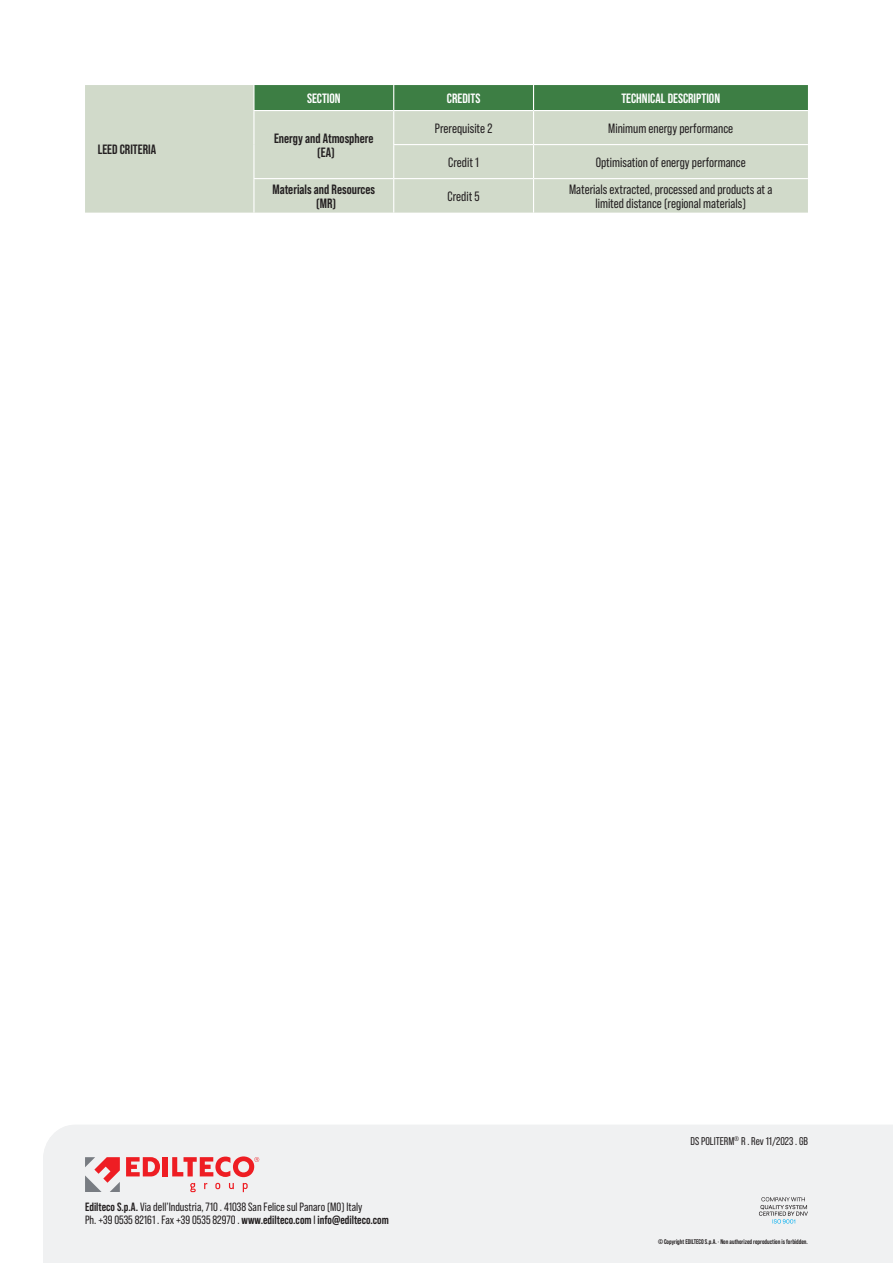
<style>
.page{position:relative;width:893px;height:1263px;background:#fff}
.page>*{position:absolute;margin:0;border:0;box-sizing:border-box;transform-origin:0 0}
.t1{font:13.5px/14.2px "Bebas Neue Pro";color:#231f20;text-align:center}
.t2{font:700 13.5px/14.2px "Bebas Neue Pro";color:#231f20;text-align:center}
.t3{font:700 13.5px "Bebas Neue Pro";color:#fff}
.t4{font:12px/12.8px "Bebas Neue Pro";color:#231f20}
.t5{font:11.25px "Bebas Neue Pro";color:#231f20}
.t6{font:700 6.75px "Bebas Neue Pro";color:#231f20}
.s1{font-weight:700}
</style>
<div class="page">
<div style="left:43px;top:1125px;width:850px;height:138px;background:#f0f1f2"></div>
<svg style="left:85px;top:1157px;width:35px;height:35px"></svg>
<svg style="left:126px;top:1157px;width:34px;height:19px"></svg>
<div style="left:163px;top:1157px;width:5px;height:19px;background:#ee1d23"></div>
<svg style="left:190px;top:1183px;width:58px;height:9px"></svg>
<svg style="left:172px;top:1156px;width:87px;height:21px"></svg>
<svg style="left:734px;top:1194px;width:75px;height:29px"></svg>
<div style="left:85px;top:85px;width:723px;height:128px;background:#d1daca"></div>
<div style="left:253px;top:85px;width:555px;height:25px;background:#3d7e44"></div>
<hr style="left:253px;top:110px;width:141px;height:1px;background:#fff">
<hr style="left:253px;top:111px;width:1px;height:34px;background:#fff">
<hr style="left:253px;top:145px;width:1px;height:33px;background:#fff">
<hr style="left:394px;top:110px;width:139px;height:1px;background:#fff">
<hr style="left:393px;top:111px;width:1px;height:33px;background:#fff">
<hr style="left:533px;top:110px;width:275px;height:1px;background:#fff">
<hr style="left:533px;top:111px;width:1px;height:33px;background:#fff">
<hr style="left:393px;top:144px;width:140px;height:1px;background:#fff">
<hr style="left:393px;top:145px;width:1px;height:33px;background:#fff">
<hr style="left:533px;top:144px;width:275px;height:1px;background:#fff">
<hr style="left:533px;top:145px;width:1px;height:33px;background:#fff">
<hr style="left:253px;top:178px;width:141px;height:1px;background:#fff">
<hr style="left:253px;top:179px;width:1px;height:34px;background:#fff">
<hr style="left:394px;top:178px;width:139px;height:1px;background:#fff">
<hr style="left:393px;top:179px;width:1px;height:34px;background:#fff">
<hr style="left:533px;top:178px;width:275px;height:1px;background:#fff">
<hr style="left:533px;top:179px;width:1px;height:34px;background:#fff">
<p class="t2" style="left:98px;top:142px;width:60px">LEED CRITERIA</p>
<p class="t3" style="left:307px;top:91px;width:35px">SECTION</p>
<p class="t3" style="left:447px;top:91px;width:35px">CREDITS</p>
<p class="t3" style="left:621px;top:91px;width:100px">TECHNICAL DESCRIPTION</p>
<p class="t2" style="left:274px;top:131px;width:101px">Energy and Atmosphere (EA)</p>
<p class="t1" style="left:435px;top:121px;width:59px">Prerequisite 2</p>
<p class="t1" style="left:608px;top:121px;width:126px">Minimum energy performance</p>
<p class="t1" style="left:448px;top:155px;width:32px">Credit 1</p>
<p class="t1" style="left:596px;top:155px;width:151px">Optimisation of energy performance</p>
<p class="t2" style="left:272px;top:182px;width:104px">Materials and Resources (MR)</p>
<p class="t1" style="left:448px;top:189px;width:34px">Credit 5</p>
<p class="t1" style="left:569px;top:182px;width:205px">Materials extracted, processed and products at a limited distance (regional materials)</p>
<p class="t5" style="left:691px;top:1134px;width:119px">DS POLITERM<sup>®</sup> R . Rev 11/2023 . GB</p>
<p class="t4" style="left:85px;top:1200px;width:305px"><span class="s1">Edilteco S.p.A.</span> Via dell’Industria, 710 . 41038 San Felice sul Panaro (MO) Italy<br>Ph. +39 0535 82161 . Fax +39 0535 82970 . <span class="s1">www.edilteco.com</span> I <span class="s1">info@edilteco.com</span></p>
<p class="t6" style="left:658px;top:1237px;width:151px">© Copyright EDILTECO S.p.A. · Non authorized reproduction is forbidden.</p>
</div>
